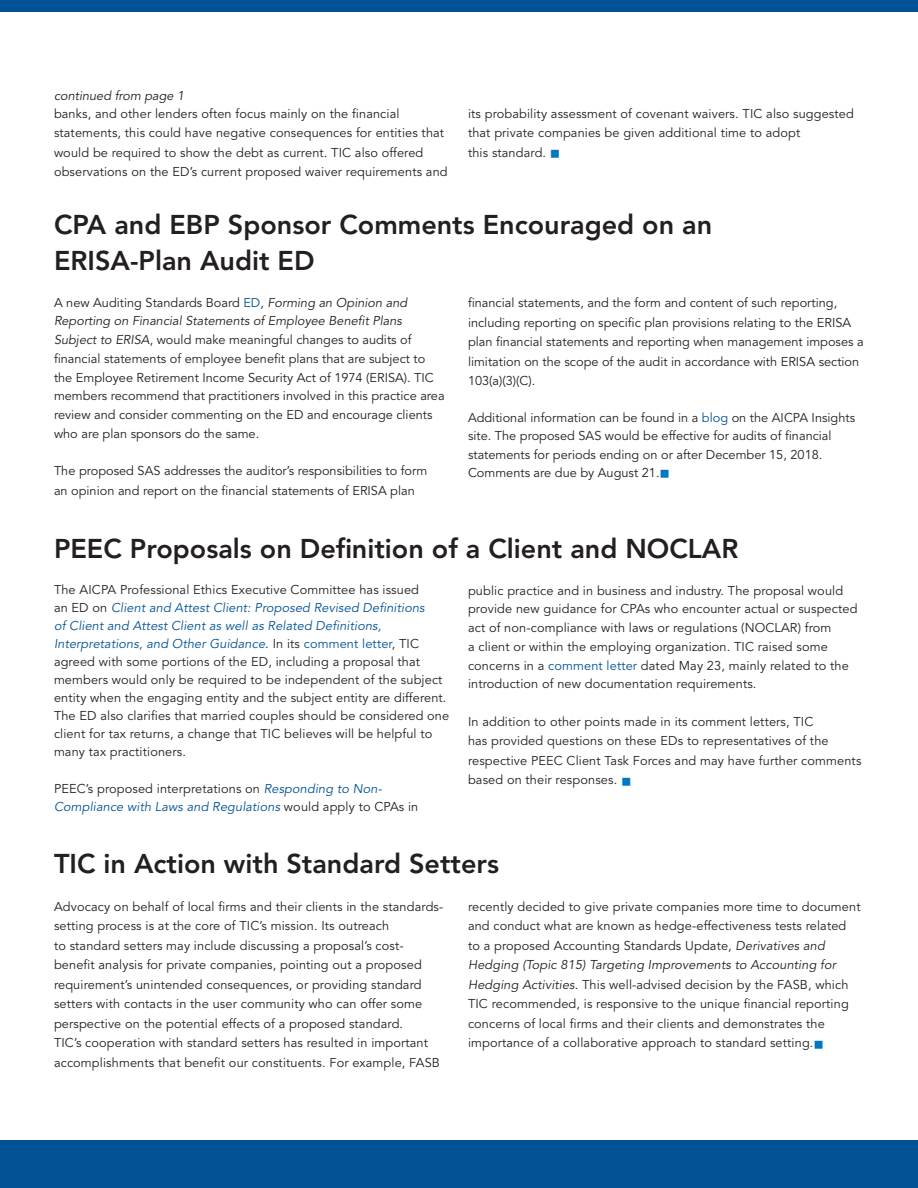
<style>
.page{position:relative;width:918px;height:1188px;background:#fff}
.page>*{position:absolute;margin:0;border:0;box-sizing:border-box;transform-origin:0 0}
.t1{font:800 27px/36px "Avenir";color:#231f20}
.t2{font:12.75px/19.5px "Avenir";letter-spacing:.01em;color:#231f20}
.t3{font:italic 12.75px "Avenir";color:#231f20}
.s1{color:#005294}
.s2{font-style:italic}
.s3{font-style:italic;color:#005294}
</style>
<div class="page">
<div style="left:0;top:0;width:918px;height:12px;background:#005294"></div>
<div style="left:0;top:1141px;width:918px;height:47px;background:#005294"></div>
<p class="t3" style="left:54px;top:88px;width:132px">continued from page 1</p>
<p class="t2" style="left:54px;top:104px;width:395px">banks, and other lenders often focus mainly on the financial statements, this could have negative consequences for entities that would be required to show the debt as current. TIC also offered observations on the ED’s current proposed waiver requirements and</p>
<p class="t2" style="left:468px;top:104px;width:387px">its probability assessment of covenant waivers. TIC also suggested that private companies be given additional time to adopt<br>this standard.</p>
<h1 class="t1" style="left:54px;top:207px;width:660px">CPA and EBP Sponsor Comments Encouraged on an<br>ERISA-Plan Audit ED</h1>
<p class="t2" style="left:54px;top:293px;width:392px;line-height:18.8px">A new Auditing Standards Board <span class="s1">ED</span>, <span class="s2">Forming an Opinion and Reporting on Financial Statements of Employee Benefit Plans Subject to ERISA</span>, would make meaningful changes to audits of financial statements of employee benefit plans that are subject to the Employee Retirement Income Security Act of 1974 (ERISA). TIC members recommend that practitioners involved in this practice area review and consider commenting on the ED and encourage clients who are plan sponsors do the same.</p>
<p class="t2" style="left:54px;top:462px;width:375px">The proposed SAS addresses the auditor’s responsibilities to form an opinion and report on the financial statements of ERISA plan</p>
<p class="t2" style="left:468px;top:294px;width:397px">financial statements, and the form and content of such reporting, including reporting on specific plan provisions relating to the ERISA plan financial statements and reporting when management imposes a limitation on the scope of the audit in accordance with ERISA section 103(a)(3)(C).</p>
<p class="t2" style="left:468px;top:409px;width:389px;line-height:18.5px">Additional information can be found in a <span class="s1">blog</span> on the AICPA Insights site. The proposed SAS would be effective for audits of financial statements for periods ending on or after December 15, 2018.<br>Comments are due by August 21.</p>
<h1 class="t1" style="left:54px;top:531px;width:686px">PEEC Proposals on Definition of a Client and NOCLAR</h1>
<p class="t2" style="left:54px;top:581px;width:397px;line-height:18px">The AICPA Professional Ethics Executive Committee has issued<br>an ED on <span class="s3">Client and Attest Client: Proposed Revised Definitions<br>of Client and Attest Client as well as Related Definitions, Interpretations, and Other Guidance</span>. In its <span class="s1">comment letter</span>, TIC agreed with some portions of the ED, including a proposal that members would only be required to be independent of the subject entity when the engaging entity and the subject entity are different.<br>The ED also clarifies that married couples should be considered one client for tax returns, a change that TIC believes will be helpful to many tax practitioners.</p>
<p class="t2" style="left:54px;top:779px;width:366px;line-height:18.8px">PEEC’s proposed interpretations on <span class="s3">Responding to Non-<br>Compliance with Laws and Regulations</span> would apply to CPAs in</p>
<p class="t2" style="left:468px;top:581px;width:391px;line-height:18.8px">public practice and in business and industry. The proposal would provide new guidance for CPAs who encounter actual or suspected act of non-compliance with laws or regulations (NOCLAR) from<br>a client or within the employing organization. TIC raised some concerns in a <span class="s1">comment letter</span> dated May 23, mainly related to the introduction of new documentation requirements.</p>
<p class="t2" style="left:468px;top:712px;width:395px">In addition to other points made in its comment letters, TIC<br>has provided questions on these EDs to representatives of the respective PEEC Client Task Forces and may have further comments based on their responses.</p>
<h1 class="t1" style="left:54px;top:846px;width:447px">TIC in Action with Standard Setters</h1>
<p class="t2" style="left:54px;top:897px;width:391px">Advocacy on behalf of local firms and their clients in the standards&shy;setting process is at the core of TIC’s mission. Its outreach<br>to standard setters may include discussing a proposal’s cost&shy;benefit analysis for private companies, pointing out a proposed requirement’s unintended consequences, or providing standard setters with contacts in the user community who can offer some perspective on the potential effects of a proposed standard.<br>TIC’s cooperation with standard setters has resulted in important accomplishments that benefit our constituents. For example, FASB</p>
<p class="t2" style="left:468px;top:897px;width:394px">recently decided to give private companies more time to document and conduct what are known as hedge-effectiveness tests related to a proposed Accounting Standards Update, <span class="s2">Derivatives and Hedging (Topic 815) Targeting Improvements to Accounting for Hedging Activities</span>. This well-advised decision by the FASB, which TIC recommended, is responsive to the unique financial reporting concerns of local firms and their clients and demonstrates the importance of a collaborative approach to standard setting.</p>
</div>
